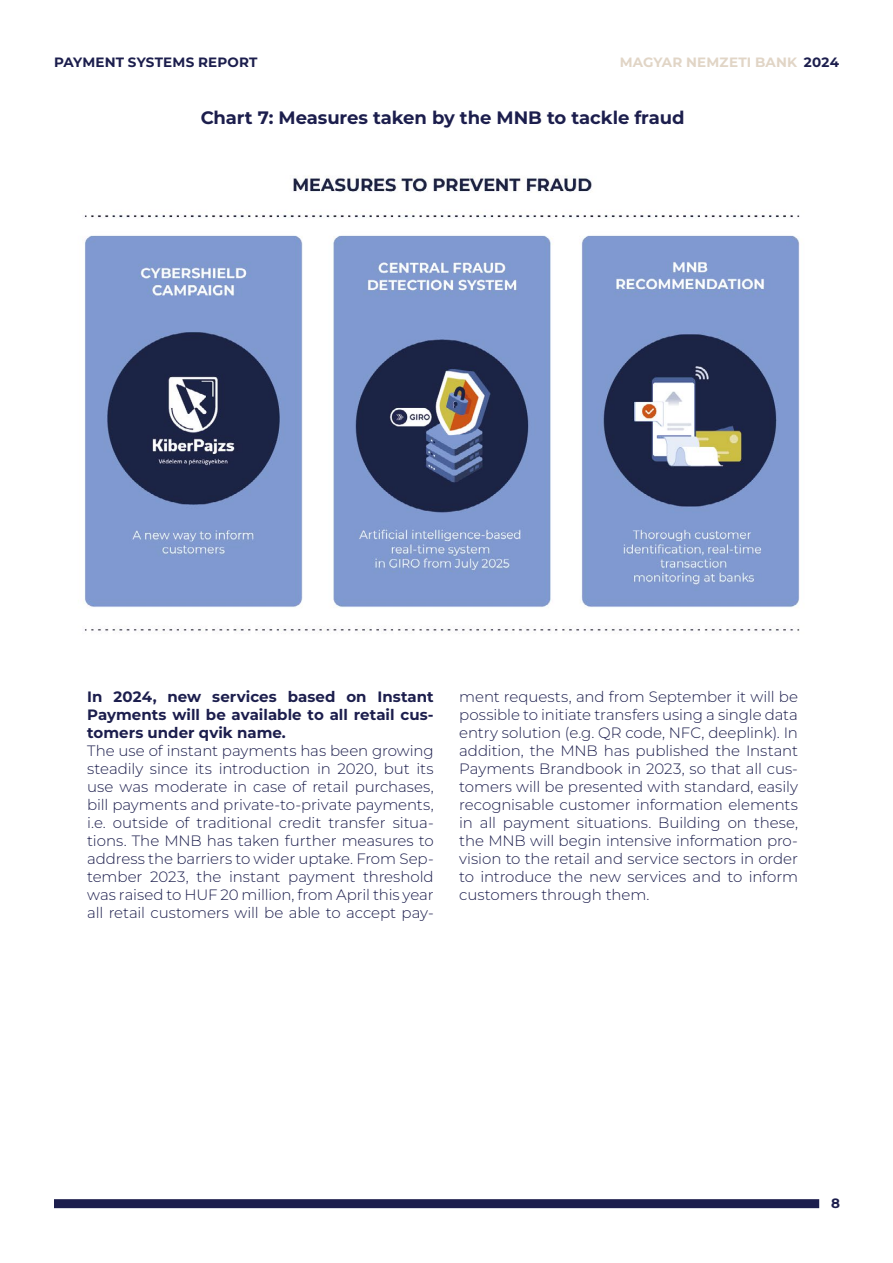
<style>
.page{position:relative;width:893px;height:1263px;background:#fff}
.page>*{position:absolute;margin:0;border:0;box-sizing:border-box;transform-origin:0 0}
.t1{font:700 18px "Montserrat";letter-spacing:-.005em;color:#1c1e4d}
.t2{font:300 15px/18px "Montserrat";letter-spacing:-.005em;color:#1c1e4d;text-align:justify}
.t3{font:700 15px/18px "Montserrat";color:#1c1e4d;text-align:justify}
.t4{font:700 13.5px "Montserrat";letter-spacing:.015em;color:#1c1e4d}
.t5{font:700 13.5px "Montserrat";letter-spacing:.015em;color:#e1d5c6}
.s1{color:#1c1e4d}
</style>
<div class="page">
<div style="left:54px;top:1199px;width:765px;height:9px;background:#1c1e4d"></div>
<img style="left:84px;top:175px;width:716px;height:456px">
<p class="t4" style="left:54px;top:53px;width:205px">PAYMENT SYSTEMS REPORT</p>
<p class="t5" style="left:620px;top:53px;width:221px">MAGYAR NEMZETI BANK <span class="s1">2024</span></p>
<p class="t1" style="left:201px;top:105px;width:485px">Chart 7: Measures taken by the MNB to tackle fraud</p>
<p class="t3" style="left:87px;top:687px;width:348px">In 2024, new services based on Instant Payments will be available to all retail cus&shy;tomers under qvik name.</p>
<p class="t2" style="left:87px;top:741px;width:348px">The use of instant payments has been growing steadily since its introduction in 2020, but its use was moderate in case of retail purchases, bill payments and private-to-private payments, i.e. outside of traditional credit transfer situa&shy;tions. The MNB has taken further measures to address the barriers to wider uptake. From Sep&shy;tember 2023, the instant payment threshold was raised to HUF 20 million, from April this year all retail customers will be able to accept pay-</p>
<p class="t2" style="left:459px;top:687px;width:340px">ment requests, and from September it will be possible to initiate transfers using a single data entry solution (e.g. QR code, NFC, deeplink). In addition, the MNB has published the Instant Payments Brandbook in 2023, so that all cus&shy;tomers will be presented with standard, easily recognisable customer information elements in all payment situations. Building on these, the MNB will begin intensive information pro&shy;vision to the retail and service sectors in order to introduce the new services and to inform customers through them.</p>
<p class="t4" style="left:831px;top:1194px;width:10px">8</p>
</div>
